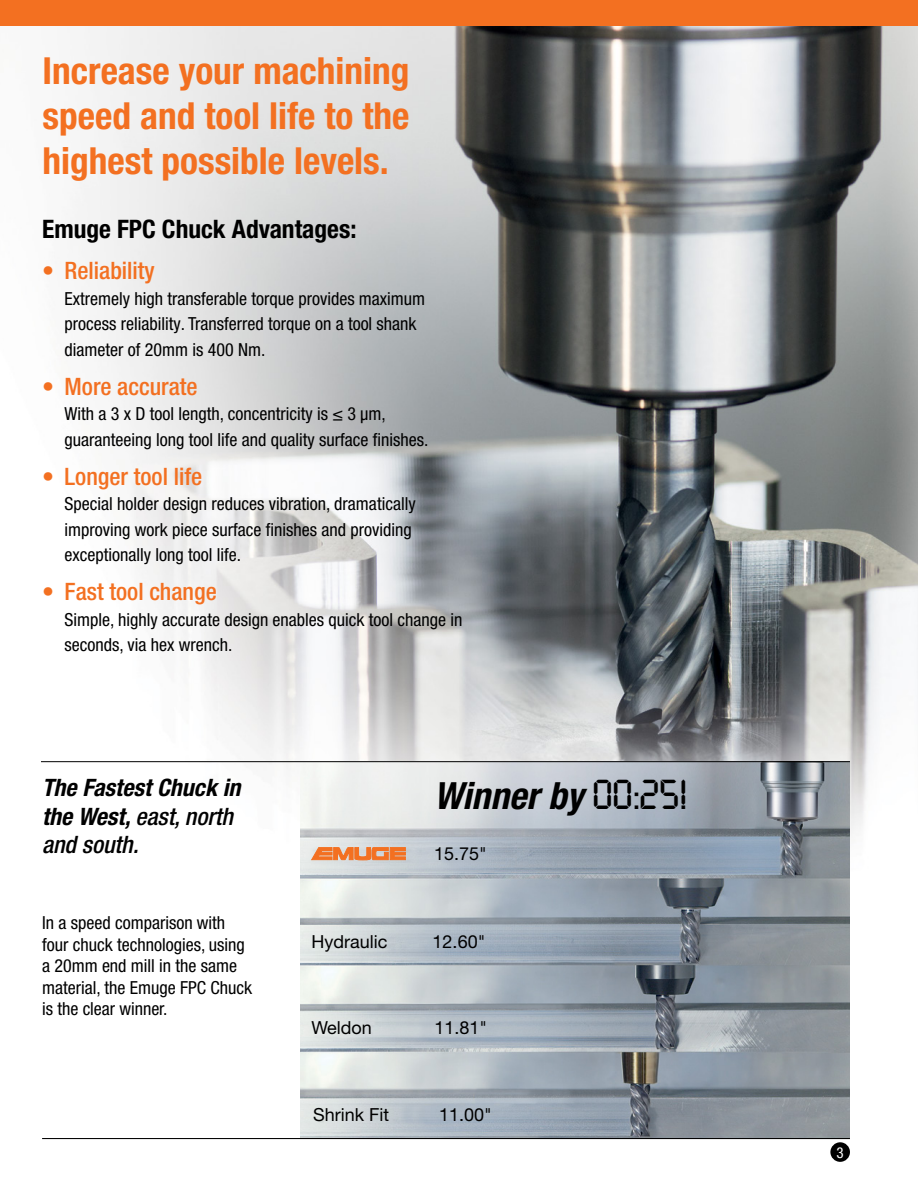
<style>
.page{position:relative;width:918px;height:1188px;background:#fff}
.page>*{position:absolute;margin:0;border:0;box-sizing:border-box;transform-origin:0 0}
.t1{font:italic 700 condensed 37.5px "Helvetica Neue LT Pro";color:#000}
.t2{font:700 condensed 37.35px/44.8px "Helvetica Neue LT Pro";color:#f37021;text-align:justify}
.t3{font:700 condensed 25.5px "Helvetica Neue LT Pro";color:#000}
.t4{font:500 condensed 24px "Helvetica Neue LT Pro";color:#f37021}
.t5{font:italic 700 condensed 24px/28.8px "Helvetica Neue LT Pro";color:#000}
.t6{font:condensed 18px/25.5px "Helvetica Neue LT Pro";color:#000}
.t7{font:18px "Helvetica Neue LT Pro";color:#000}
.t8{font:condensed 15px "Helvetica Neue LT Pro";color:#fff}
.s1{font-weight:500}
.s2{font-family:"LCDSH";font-weight:400;font-style:normal;font-stretch:normal}
</style>
<div class="page">
<div style="left:830px;top:1142px;width:20px;height:20px;background:#000;border-radius:50%"></div>
<img style="left:0;top:25px;width:918px;height:809px">
<div style="left:0;top:0;width:918px;height:25px;background:#f37021"></div>
<img style="left:300px;top:762px;width:550px;height:376px">
<svg style="left:312px;top:848px;width:93px;height:12px"></svg>
<hr style="left:41px;top:761px;width:809px;height:1px;background:#000">
<hr style="left:42px;top:1138px;width:808px;height:1px;background:#000">
<h2 class="t2" style="left:43px;top:49px;width:368px">Increase your machining speed and tool life to the highest possible levels.</h2>
<h3 class="t3" style="left:42px;top:215px;width:316px">Emuge FPC Chuck Advantages:</h3>
<h3 class="t4" style="left:42px;top:256px;width:114px">• Reliability</h3>
<p class="t6" style="left:65px;top:285px;width:362px">Extremely high transferable torque provides maximum process reliability. Transferred torque on a tool shank diameter of 20mm is 400 Nm.</p>
<h3 class="t4" style="left:42px;top:372px;width:157px">• More accurate</h3>
<p class="t6" style="left:65px;top:401px;width:365px">With a 3 x D tool length, concentricity is ≤ 3 µm, guaranteeing long tool life and quality surface finishes.</p>
<h3 class="t4" style="left:42px;top:462px;width:162px">• Longer tool life</h3>
<p class="t6" style="left:65px;top:491px;width:353px">Special holder design reduces vibration, dramatically improving work piece surface finishes and providing exceptionally long tool life.</p>
<h3 class="t4" style="left:42px;top:577px;width:176px">• Fast tool change</h3>
<p class="t6" style="left:65px;top:606px;width:399px">Simple, highly accurate design enables quick tool change in seconds, via hex wrench.</p>
<h3 class="t5" style="left:42px;top:773px;width:200px">The Fastest Chuck in the West, <span class="s1">east, north and south.</span></h3>
<p class="t6" style="left:42px;top:912px;width:212px;line-height:21.6px">In a speed comparison with four chuck technologies, using a 20mm end mill in the same material, the Emuge FPC Chuck is the clear winner.</p>
<h1 class="t1" style="left:434px;top:775px;width:254px">Winner by <span class="s2">00:25!</span></h1>
<p class="t7" style="left:434px;top:843px;width:54px">15.75"</p>
<p class="t7" style="left:312px;top:931px;width:77px">Hydraulic</p>
<p class="t7" style="left:433px;top:931px;width:54px">12.60"</p>
<p class="t7" style="left:312px;top:1017px;width:62px">Weldon</p>
<p class="t7" style="left:434px;top:1017px;width:54px">11.81"</p>
<p class="t7" style="left:313px;top:1103px;width:78px">Shrink Fit</p>
<p class="t7" style="left:439px;top:1103px;width:54px">11.00"</p>
<p class="t8" style="left:837px;top:1143px;width:9px">3</p>
</div>
